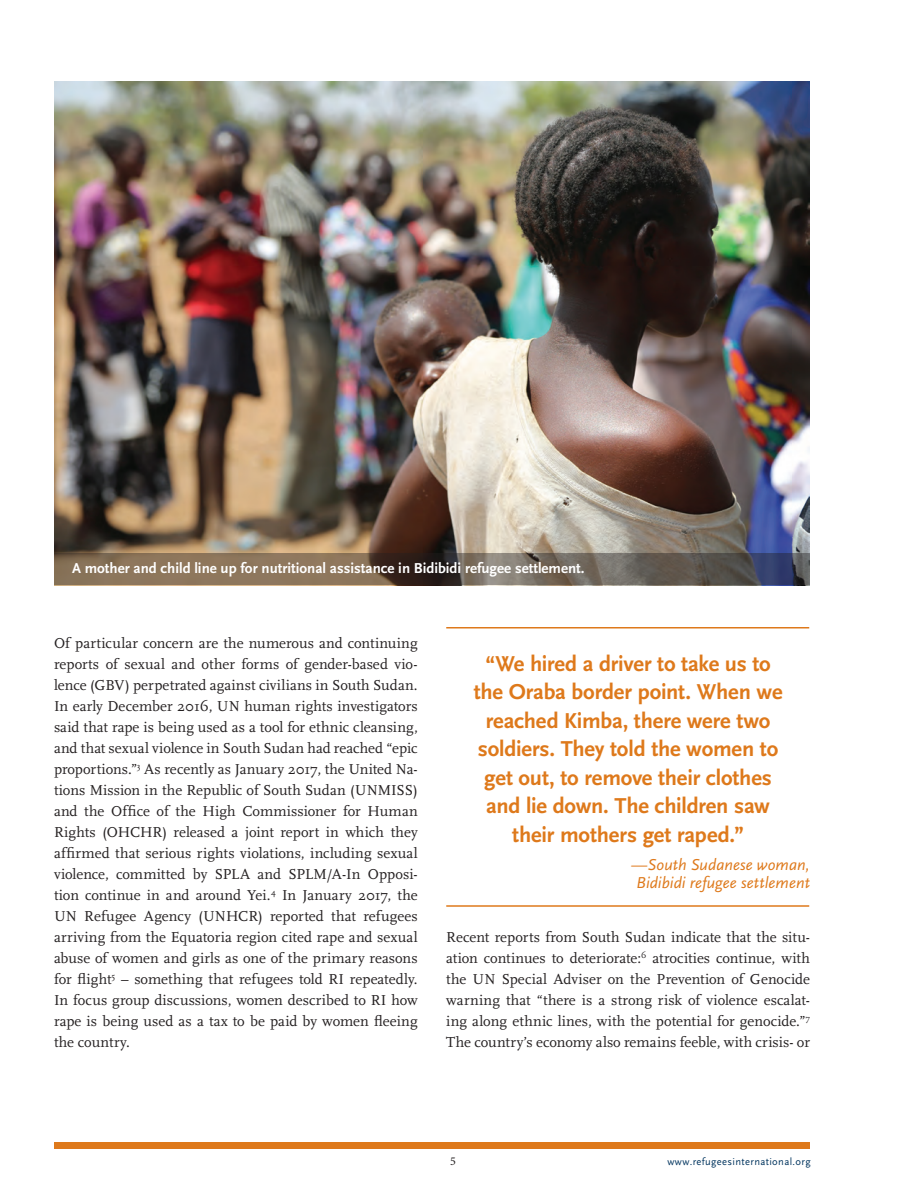
<style>
.page{position:relative;width:918px;height:1188px;background:#fff}
.page>*{position:absolute;margin:0;border:0;box-sizing:border-box;transform-origin:0 0}
.t1{font:700 22.5px/28.5px "Scala Sans";letter-spacing:-.01em;color:#de791b;text-align:center}
.t2{font:italic 16.5px/18px "Scala Sans";color:#de791b;text-align:center}
.t3{font:15px/21px "Scala";letter-spacing:.005em;color:#231f20;text-align:justify}
.t4{font:700 15px "Scala Sans";color:#fff}
.t5{font:12px "Minion Pro";color:#231f20}
.t6{font:10.5px "Scala Sans";letter-spacing:.035em;color:#00345e}
</style>
<div class="page">
<div style="left:54px;top:1142px;width:756px;height:7px;background:#de791b"></div>
<img style="left:54px;top:82px;width:755px;height:471px">
<svg style="left:54px;top:553px;width:756px;height:32px;background:#6f6255"></svg>
<hr style="left:446px;top:905px;width:363px;height:2px;background:#de791b">
<hr style="left:446px;top:627px;width:363px;height:1px;background:#de791b">
<p class="t4" style="left:72px;top:560px;width:514px">A mother and child line up for nutritional assistance in Bidibidi refugee settlement.</p>
<p class="t3" style="left:54px;top:633px;width:365px">Of particular concern are the numerous and continuing reports of sexual and other forms of gender-based vio&shy;lence (GBV) perpetrated against civilians in South Sudan.<br>In early December 2016, UN human rights investigators said that rape is being used as a tool for ethnic cleansing, and that sexual violence in South Sudan had reached “epic proportions.”<sup>3</sup> As recently as January 2017, the United Na&shy;tions Mission in the Republic of South Sudan (UNMISS) and the Office of the High Commissioner for Human Rights (OHCHR) released a joint report in which they affirmed that serious rights violations, including sexual violence, committed by SPLA and SPLM/A-In Opposi&shy;tion continue in and around Yei.<sup>4</sup> In January 2017, the UN Refugee Agency (UNHCR) reported that refugees arriving from the Equatoria region cited rape and sexual abuse of women and girls as one of the primary reasons for flight<sup>5</sup> – something that refugees told RI repeatedly.<br>In focus group discussions, women described to RI how rape is being used as a tax to be paid by women fleeing the country.</p>
<h1 class="t1" style="left:474px;top:650px;width:310px">“We hired a driver to take us to the Oraba border point. When we reached Kimba, there were two soldiers. They told the women to get out, to remove their clothes and lie down. The children saw their mothers get raped.”</h1>
<p class="t2" style="left:631px;top:856px;width:180px">—South Sudanese woman,<br>Bidibidi refugee settlement</p>
<p class="t3" style="left:446px;top:927px;width:365px">Recent reports from South Sudan indicate that the situ&shy;ation continues to deteriorate:<sup>6</sup> atrocities continue, with the UN Special Adviser on the Prevention of Genocide warning that “there is a strong risk of violence escalat&shy;ing along ethnic lines, with the potential for genocide.”<sup>7<br></sup>The country’s economy also remains feeble, with crisis- or</p>
<p class="t5" style="left:450px;top:1153px;width:7px">5</p>
<p class="t6" style="left:668px;top:1156px;width:145px">www.refugeesinternational.org</p>
</div>
